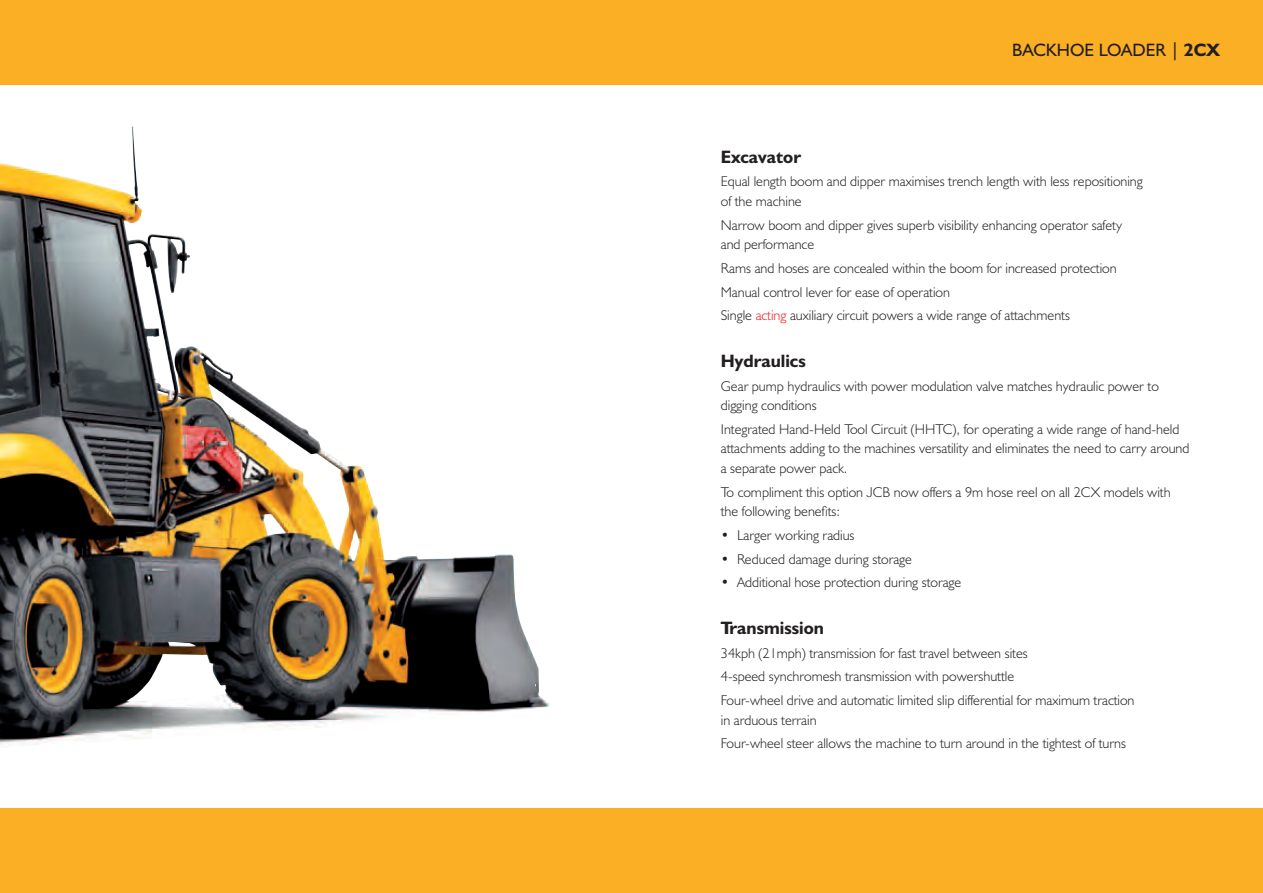
<style>
.page{position:relative;width:1263px;height:893px;background:#fff}
.page>*{position:absolute;margin:0;border:0;box-sizing:border-box;transform-origin:0 0}
.t1{font:18px "JCB Bold";color:#231f20}
.t2{font:18px "JCB Roman";color:#231f20}
.t3{font:14.25px/19.5px "JCB Light";color:#231f20}
.s1{font-family:"JCB Bold"}
.s2{color:#ee1d23}
</style>
<div class="page">
<div style="left:0;top:0;width:1263px;height:85px;background:#fbaf25"></div>
<div style="left:0;top:808px;width:1263px;height:85px;background:#fbaf25"></div>
<img style="left:0;top:126px;width:550px;height:619px">
<p class="t2" style="left:1012px;top:39px;width:210px">BACKHOE LOADER | <span class="s1">2CX</span></p>
<p class="t1" style="left:721px;top:145px;width:82px">Excavator</p>
<p class="t3" style="left:721px;top:171px;width:423px">Equal length boom and dipper maximises trench length with less repositioning of the machine</p>
<p class="t3" style="left:721px;top:215px;width:403px">Narrow boom and dipper gives superb visibility enhancing operator safety and performance</p>
<p class="t3" style="left:721px;top:256px;width:397px;line-height:23.7px">Rams and hoses are concealed within the boom for increased protection<br>Manual control lever for ease of operation<br>Single <span class="s2">acting</span> auxiliary circuit powers a wide range of attachments</p>
<p class="t1" style="left:721px;top:350px;width:87px">Hydraulics</p>
<p class="t3" style="left:721px;top:376px;width:440px">Gear pump hydraulics with power modulation valve matches hydraulic power to digging conditions</p>
<p class="t3" style="left:721px;top:419px;width:470px">Integrated Hand-Held Tool Circuit (HHTC), for operating a wide range of hand-held attachments adding to the machines versatility and eliminates the need to carry around a separate power pack.</p>
<p class="t3" style="left:721px;top:482px;width:451px">To compliment this option JCB now offers a 9m hose reel on all 2CX models with the following benefits:</p>
<p class="t3" style="left:721px;top:525px;width:135px">• Larger working radius</p>
<p class="t3" style="left:721px;top:549px;width:193px">• Reduced damage during storage</p>
<p class="t3" style="left:721px;top:572px;width:242px">• Additional hose protection during storage</p>
<p class="t1" style="left:721px;top:617px;width:105px">Transmission</p>
<p class="t3" style="left:721px;top:641px;width:415px;line-height:23.7px">34kph (21mph) transmission for fast travel between sites<br>4-speed synchromesh transmission with powershuttle<br>Four-wheel drive and automatic limited slip differential for maximum traction</p>
<p class="t3" style="left:721px;top:708px;width:407px;line-height:23.7px">in arduous terrain<br>Four-wheel steer allows the machine to turn around in the tightest of turns</p>
</div>
